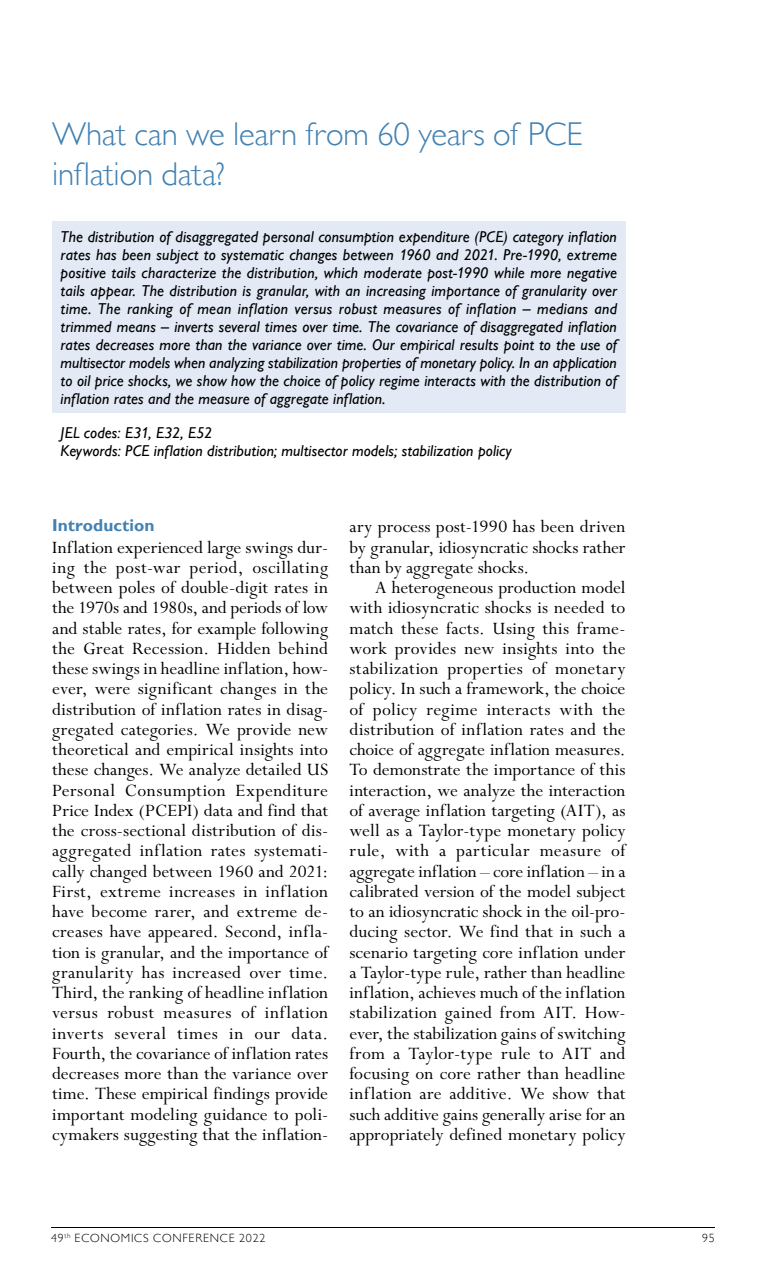
<style>
.page{position:relative;width:766px;height:1263px;background:#fff}
.page>*{position:absolute;margin:0;border:0;box-sizing:border-box;transform-origin:0 0}
.id304{font:300 33px/40.5px "Gill Sans MT Pro";color:#4181b3}
.id290{font:19.5px/20.2px "Perpetua Std";letter-spacing:.005em;color:#000;text-align:justify}
.id291{font:19.5px/20.2px "Perpetua Std";color:#000;text-align:justify}
.id306{font:700 17.25px "Gill Sans MT Pro";letter-spacing:.005em;color:#4181b3}
.id312{font:italic 500 15.75px/18px "Gill Sans MT Pro";letter-spacing:.005em;color:#000;text-align:justify}
.id315{font:italic 500 15.75px "Gill Sans MT Pro";letter-spacing:.005em;color:#000}
.id314{font:italic 500 15.75px "Gill Sans MT Pro";letter-spacing:.01em;color:#000}
.t1{font:300 12px "Gill Sans MT Pro";letter-spacing:.06em;color:#000}
</style>
<div class="page">
<hr style="left:51px;top:1227px;width:663px;height:1px;background:#000">
<div style="left:52px;top:221px;width:573px;height:192px;background:#e3eaf5"></div>
<h2 class="id304" style="left:52px;top:113px;width:532px">What can we learn from 60 years of PCE inflation data?</h2>
<p class="id312" style="left:61px;top:227px;width:558px">The distribution of disaggregated personal consumption expenditure (PCE) category inflation rates has been subject to systematic changes between 1960 and 2021. Pre-1990, extreme positive tails characterize the distribution, which moderate post-1990 while more negative tails appear. The distribution is granular, with an increasing importance of granularity over time. The ranking of mean inflation versus robust measures of inflation – medians and trimmed means – inverts several times over time. The covariance of disaggregated inflation rates decreases more than the variance over time. Our empirical results point to the use of multisector models when analyzing stabilization properties of monetary policy. In an application to oil price shocks, we show how the choice of policy regime interacts with the distribution of inflation rates and the measure of aggregate inflation.</p>
<p class="id314" style="left:61px;top:423px;width:153px">JEL codes: E31, E32, E52</p>
<p class="id315" style="left:61px;top:441px;width:452px">Keywords: PCE inflation distribution; multisector models; stabilization policy</p>
<h3 class="id306" style="left:52px;top:514px;width:104px">Introduction</h3>
<p class="id290" style="left:52px;top:538px;width:277px">Inflation experienced large swings dur&shy;ing the post-war period, oscillating between poles of double-digit rates in the 1970s and 1980s, and periods of low and stable rates, for example following the Great Recession. Hidden behind these swings in headline inflation, how&shy;ever, were significant changes in the distribution of inflation rates in disag&shy;gregated categories. We provide new theoretical and empirical insights into these changes. We analyze detailed US Personal Consumption Expenditure Price Index (PCEPI) data and find that the cross-sectional distribution of dis&shy;aggregated inflation rates systemati&shy;cally changed between 1960 and 2021:<br>First, extreme increases in inflation have become rarer, and extreme de&shy;creases have appeared. Second, infla&shy;tion is granular, and the importance of granularity has increased over time.<br>Third, the ranking of headline inflation versus robust measures of inflation inverts several times in our data.<br>Fourth, the covariance of inflation rates decreases more than the variance over time. These empirical findings provide important modeling guidance to poli&shy;cymakers suggesting that the inflation-</p>
<p class="id290" style="left:349px;top:517px;width:277px">ary process post-1990 has been driven by granular, idiosyncratic shocks rather than by aggregate shocks.</p>
<p class="id291" style="left:349px;top:578px;width:277px;text-indent:26px">A heterogeneous production model with idiosyncratic shocks is needed to match these facts. Using this frame&shy;work provides new insights into the stabilization properties of monetary policy. In such a framework, the choice of policy regime interacts with the distribution of inflation rates and the choice of aggregate inflation measures.<br>To demonstrate the importance of this interaction, we analyze the interaction of average inflation targeting (AIT), as well as a Taylor-type monetary policy rule, with a particular measure of aggregate inflation – core inflation – in a calibrated version of the model subject to an idiosyncratic shock in the oil-pro&shy;ducing sector. We find that in such a scenario targeting core inflation under a Taylor-type rule, rather than headline inflation, achieves much of the inflation stabilization gained from AIT. How&shy;ever, the stabilization gains of switching from a Taylor-type rule to AIT and focusing on core rather than headline inflation are additive. We show that such additive gains generally arise for an appropriately defined monetary policy</p>
<p class="t1" style="left:51px;top:1231px;width:216px">49<sup>th</sup> ECONOMICS CONFERENCE 2022</p>
<p class="t1" style="left:702px;top:1231px;width:14px">95</p>
</div>
